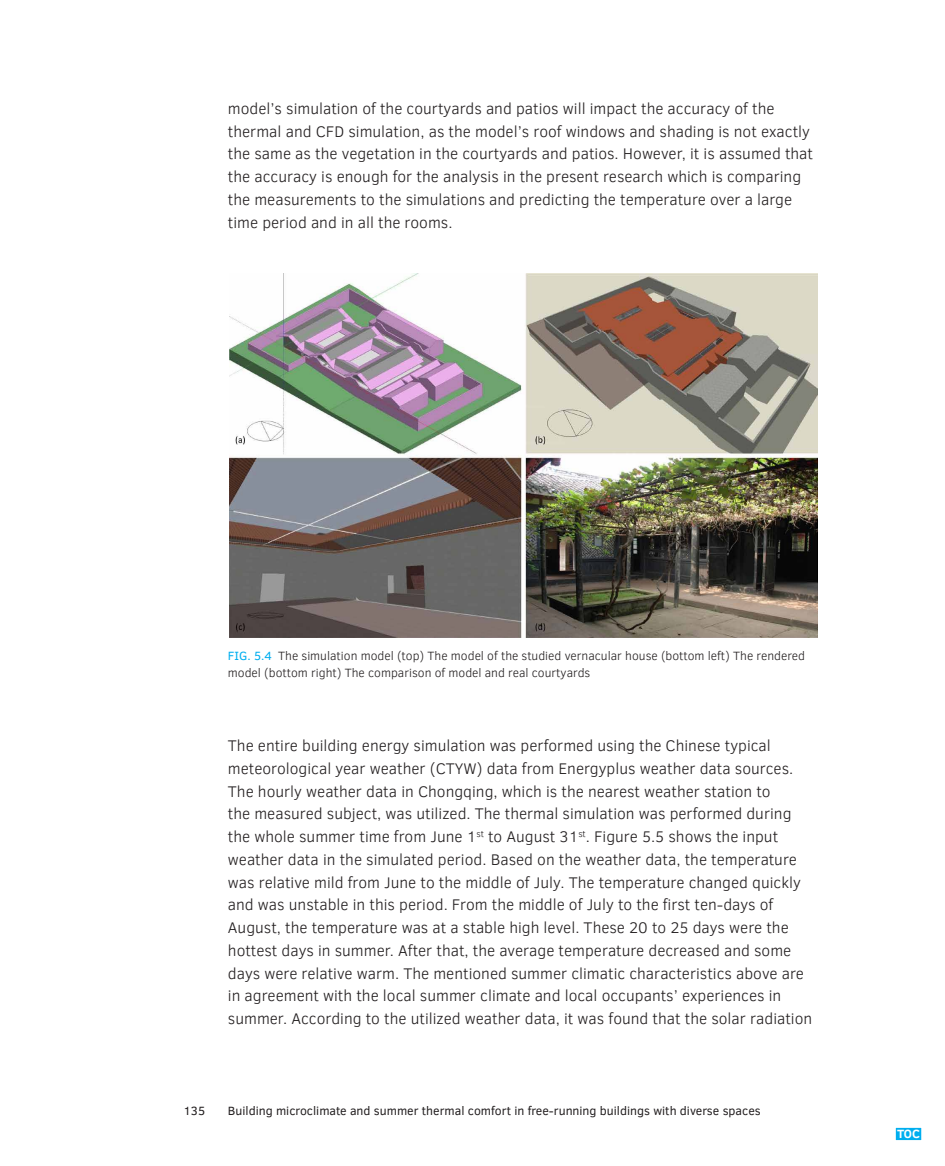
<style>
.page{position:relative;width:945px;height:1166px;background:#fff}
.page>*{position:absolute;margin:0;border:0;box-sizing:border-box;transform-origin:0 0}
.BODY_Normal{font:300 15.75px/22.8px "Clear Sans";color:#231f20}
.t1{font:300 12.25px/17.2px "Clear Sans";color:#231f20}
.t2{font:12.25px "Clear Sans";color:#231f20}
.t3{font:700 12.25px "Clear Sans";color:#fff}
.s1{font-weight:400;color:#00aeef}
</style>
<div class="page">
<img style="left:229px;top:273px;width:589px;height:364px">
<div style="left:895px;top:1127px;width:27px;height:13px;background:#00aeef;border:1px solid #fff"></div>
<p class="BODY_Normal" style="left:228px;top:97px;width:587px">model’s simulation of the courtyards and patios will impact the accuracy of the thermal and CFD simulation, as the model’s roof windows and shading is not exactly the same as the vegetation in the courtyards and patios. However, it is assumed that the accuracy is enough for the analysis in the present research which is comparing the measurements to the simulations and predicting the temperature over a large time period and in all the rooms.</p>
<p class="t1" style="left:228px;top:647px;width:579px"><span class="s1">FIG. 5.4</span> The simulation model (top) The model of the studied vernacular house (bottom left) The rendered model (bottom right) The comparison of model and real courtyards</p>
<p class="BODY_Normal" style="left:228px;top:734px;width:586px">The entire building energy simulation was performed using the Chinese typical meteorological year weather (CTYW) data from Energyplus weather data sources.<br>The hourly weather data in Chongqing, which is the nearest weather station to<br>the measured subject, was utilized. The thermal simulation was performed during the whole summer time from June 1<sup>st</sup> to August 31<sup>st</sup>. Figure 5.5 shows the input weather data in the simulated period. Based on the weather data, the temperature was relative mild from June to the middle of July. The temperature changed quickly and was unstable in this period. From the middle of July to the first ten-days of August, the temperature was at a stable high level. These 20 to 25 days were the hottest days in summer. After that, the average temperature decreased and some days were relative warm. The mentioned summer climatic characteristics above are in agreement with the local summer climate and local occupants’ experiences in summer. According to the utilized weather data, it was found that the solar radiation</p>
<p class="t2" style="left:183px;top:1102px;width:23px">135</p>
<p class="t2" style="left:228px;top:1102px;width:534px">Building microclimate and summer thermal comfort in free-running buildings with diverse spaces</p>
<p class="t3" style="left:897px;top:1124px;width:25px">TOC</p>
</div>
